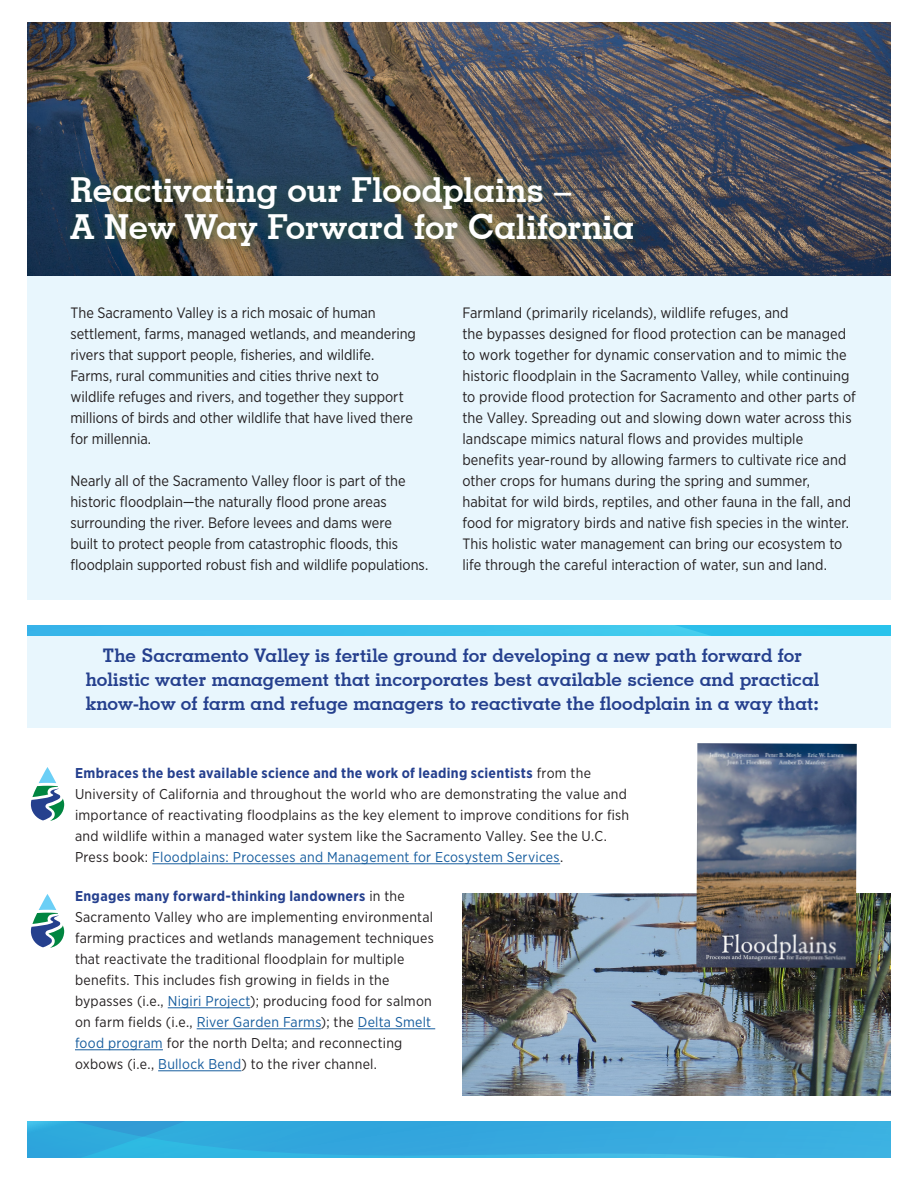
<style>
.page{position:relative;width:918px;height:1188px;background:#fff}
.page>*{position:absolute;margin:0;border:0;box-sizing:border-box;transform-origin:0 0}
.t1{font:700 34.5px/37.5px "Geometric Slab 703 BT";letter-spacing:.005em;color:#fff}
.t2{font:700 18.75px/24px "Geometric Slab 703 BT";color:#25408e;text-align:center}
.t3{font:15px/21px "Gotham Narrow";color:#231f20}
.body_style{font:14.25px/21px "Gotham Narrow";letter-spacing:.02em;color:#231f20}
.s1{font-weight:700;color:#25408e}
.s2{color:#175d9e}
</style>
<div class="page">
<img style="left:462px;top:894px;width:429px;height:201px">
<img style="left:27px;top:22px;width:864px;height:253px">
<img style="left:696px;top:743px;width:161px;height:225px">
<div style="left:27px;top:631px;width:864px;height:97px;background:#e8f6fd"></div>
<div style="left:27px;top:275px;width:864px;height:324px;background:#e8f6fd"></div>
<hr style="left:152px;top:863px;width:408px;height:1px;background:#175d9e">
<hr style="left:168px;top:1007px;width:82px;height:1px;background:#175d9e">
<hr style="left:197px;top:1028px;width:124px;height:1px;background:#175d9e">
<hr style="left:358px;top:1028px;width:77px;height:1px;background:#175d9e">
<hr style="left:75px;top:1049px;width:88px;height:1px;background:#175d9e">
<hr style="left:158px;top:1070px;width:83px;height:1px;background:#175d9e">
<svg style="left:27px;top:626px;width:864px;height:10px;background:#37bfeb"></svg>
<svg style="left:27px;top:1121px;width:864px;height:36px;background:#34aade"></svg>
<div style="left:60px;top:166px;width:584px;height:92px;background:#205532;opacity:.75"></div>
<svg style="left:31px;top:767px;width:33px;height:54px"></svg>
<svg style="left:31px;top:894px;width:33px;height:54px"></svg>
<p class="t1" style="left:70px;top:170px;width:565px">Reactivating our Floodplains –<br>A New Way Forward for California</p>
<p class="t3" style="left:70px;top:302px;width:347px">The Sacramento Valley is a rich mosaic of human settlement, farms, managed wetlands, and meandering rivers that support people, fisheries, and wildlife.<br>Farms, rural communities and cities thrive next to wildlife refuges and rivers, and together they support millions of birds and other wildlife that have lived there for millennia.</p>
<p class="t3" style="left:70px;top:470px;width:359px">Nearly all of the Sacramento Valley floor is part of the historic floodplain—the naturally flood prone areas surrounding the river. Before levees and dams were<br>built to protect people from catastrophic floods, this floodplain supported robust fish and wildlife populations.</p>
<p class="t3" style="left:462px;top:302px;width:395px">Farmland (primarily ricelands), wildlife refuges, and<br>the bypasses designed for flood protection can be managed to work together for dynamic conservation and to mimic the historic floodplain in the Sacramento Valley, while continuing to provide flood protection for Sacramento and other parts of the Valley. Spreading out and slowing down water across this landscape mimics natural flows and provides multiple benefits year-round by allowing farmers to cultivate rice and other crops for humans during the spring and summer, habitat for wild birds, reptiles, and other fauna in the fall, and food for migratory birds and native fish species in the winter.<br>This holistic water management can bring our ecosystem to life through the careful interaction of water, sun and land.</p>
<p class="t2" style="left:86px;top:644px;width:735px">The Sacramento Valley is fertile ground for developing a new path forward for holistic water management that incorporates best available science and practical know-how of farm and refuge managers to reactivate the floodplain in a way that:</p>
<p class="body_style" style="left:75px;top:763px;width:556px"><span class="s1">Embraces the best available science and the work of leading scientists</span> from the University of California and throughout the world who are demonstrating the value and importance of reactivating floodplains as the key element to improve conditions for fish and wildlife within a managed water system like the Sacramento Valley. See the U.C.<br>Press book: <span class="s2">Floodplains: Processes and Management for Ecosystem Services</span>.</p>
<p class="body_style" style="left:75px;top:886px;width:361px"><span class="s1">Engages many forward-thinking landowners</span> in the Sacramento Valley who are implementing environmental farming practices and wetlands management techniques that reactivate the traditional floodplain for multiple benefits. This includes fish growing in fields in the bypasses (i.e., <span class="s2">Nigiri Project</span>); producing food for salmon on farm fields (i.e., <span class="s2">River Garden Farms</span>); the <span class="s2">Delta Smelt food program</span> for the north Delta; and reconnecting oxbows (i.e., <span class="s2">Bullock Bend</span>) to the river channel.</p>
</div>
